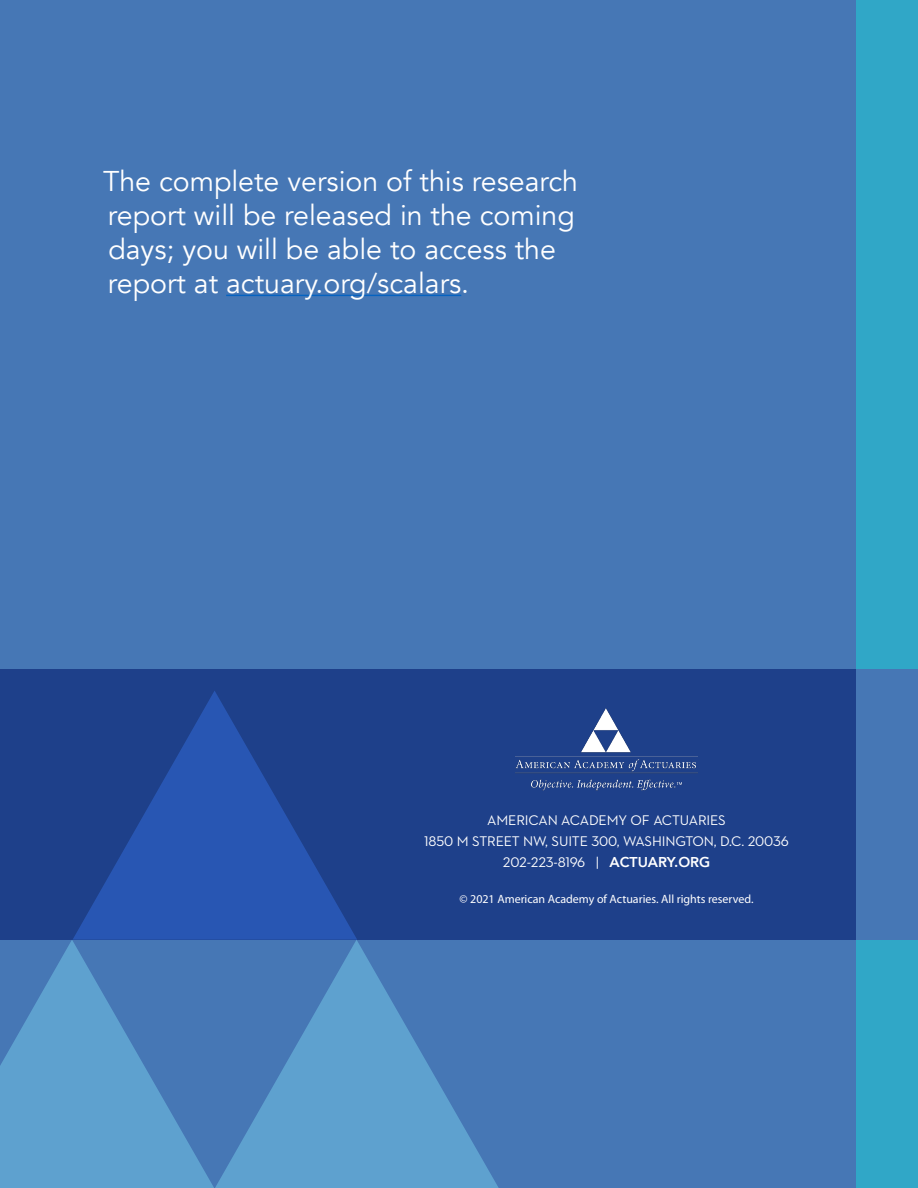
<style>
.page{position:relative;width:918px;height:1188px;background:#4677b5}
.page>*{position:absolute;margin:0;border:0;box-sizing:border-box;transform-origin:0 0}
.Cover_title{font:28.5px/34.2px "Avenir";color:#fff}
.no_indent_text{font:14.25px "Neutraface 2 Text";letter-spacing:-.01em;color:#fff}
.t1{font:12px "Myriad Pro";color:#fff}
.s1{font-family:"Avenir";font-weight:800}
</style>
<div class="page">
<div style="left:0;top:669px;width:918px;height:271px;background:#1e408a"></div>
<div style="left:857px;top:0;width:61px;height:1188px;background:#30a7c7"></div>
<div style="left:857px;top:669px;width:61px;height:271px;background:#4677b5"></div>
<img style="left:515px;top:708px;width:183px;height:83px">
<svg style="left:0;top:691px;width:499px;height:497px"></svg>
<hr style="left:226px;top:295px;width:235px;height:1px;background:#0563c1">
<p class="Cover_title" style="left:103px;top:164px;width:477px">The complete version of this research report will be released in the coming days; you will be able to access the report at actuary.org/scalars.</p>
<p class="no_indent_text" style="left:487px;top:811px;width:240px">AMERICAN ACADEMY OF ACTUARIES</p>
<p class="no_indent_text" style="left:424px;top:832px;width:366px">1850 M STREET NW, SUITE 300, WASHINGTON, D.C. 20036</p>
<p class="no_indent_text" style="left:503px;top:853px;width:209px">202-223-8196 | <span class="s1">ACTUARY.ORG</span></p>
<p class="t1" style="left:460px;top:892px;width:296px">© 2021 American Academy of Actuaries. All rights reserved.</p>
</div>
